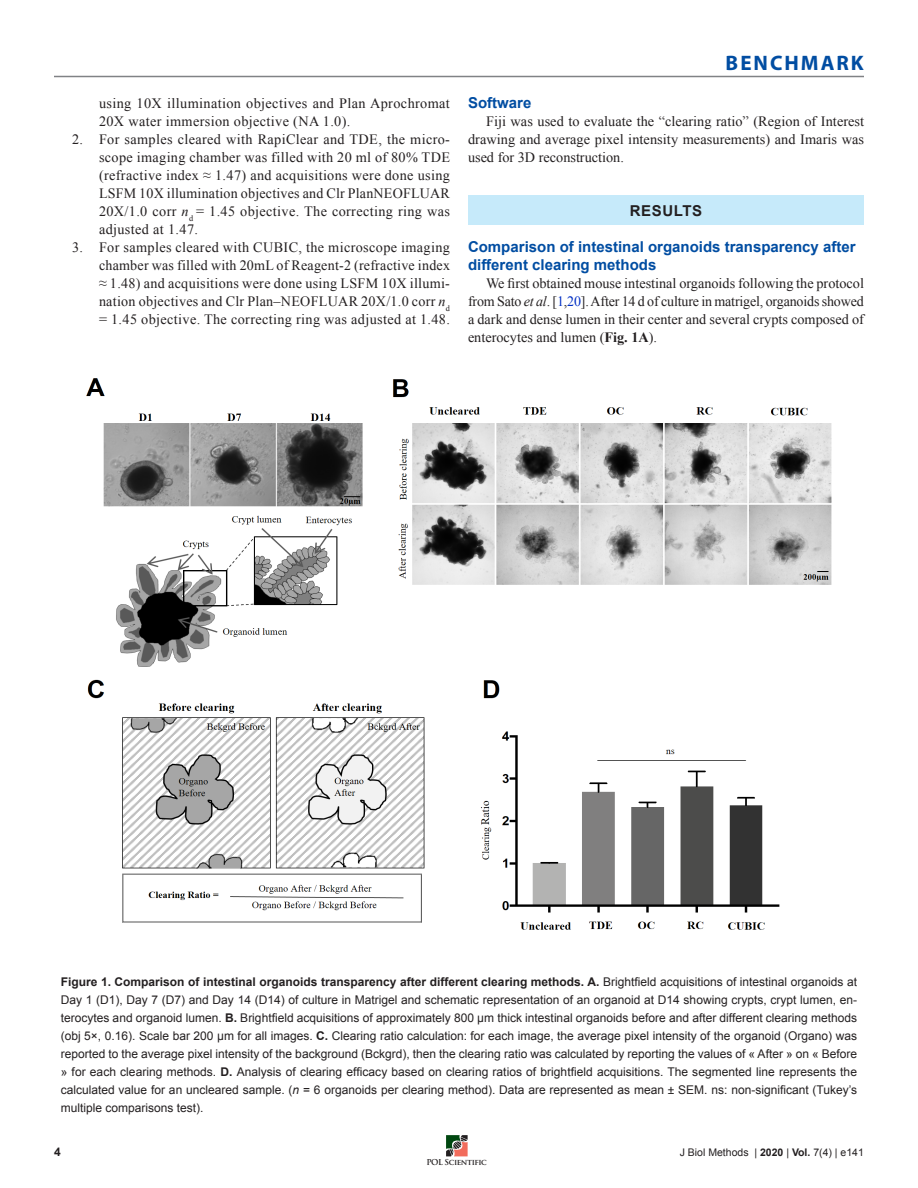
<style>
.page{position:relative;width:918px;height:1188px;background:#fff}
.page>*{position:absolute;margin:0;border:0;box-sizing:border-box;transform-origin:0 0}
.t1{font:700 21px "Myriad Pro";letter-spacing:.095em;color:#014da2}
.Subhead_Blue{font:700 15px/18px "Arial";color:#014da2}
.Section_Header{font:700 15px "Arial";letter-spacing:.04em;color:#231f20}
.Body{font:14.25px/18px "Times New Roman";letter-spacing:.025em;color:#231f20;text-align:justify}
.Figure_Legend_-_Span{font:12px/18px "Arial";color:#231f20;text-align:justify}
.t2{font:700 12px "Arial";color:#231f20}
.t3{font:10.5px "Arial";color:#231f20}
.t4{font:700 7.95px "Trajan Pro";letter-spacing:-.05em;color:#231f20}
.s1{font-style:italic}
.s2{color:#002fc4}
.s3{font-weight:700}
</style>
<div class="page">
<svg style="left:446px;top:1135px;width:22px;height:21px"></svg>
<hr style="left:54px;top:76px;width:810px;height:1px;background:#808285">
<div style="left:468px;top:195px;width:396px;height:30px;background:#c6eafa"></div>
<img style="left:86px;top:378px;width:746px;height:552px">
<p class="Body" style="left:99px;top:94px;width:352px">using 10X illumination objectives and Plan Aprochromat<br>20X water immersion objective (NA 1.0).</p>
<p class="Body" style="left:99px;top:130px;width:353px;text-indent:-27px">2. For samples cleared with RapiClear and TDE, the micro&shy;scope imaging chamber was filled with 20 ml of 80% TDE (refractive index ≈ 1.47) and acquisitions were done using LSFM 10X illumination objectives and Clr PlanNEOFLUAR 20X/1.0 corr <span class="s1">n</span><sub>d</sub> = 1.45 objective. The correcting ring was adjusted at 1.47.</p>
<p class="Body" style="left:99px;top:238px;width:353px;text-indent:-27px">3. For samples cleared with CUBIC, the microscope imaging chamber was filled with 20mL of Reagent-2 (refractive index ≈ 1.48) and acquisitions were done using LSFM 10X illumi&shy;nation objectives and Clr Plan–NEOFLUAR 20X/1.0 corr <span class="s1">n</span><sub>d </sub>= 1.45 objective. The correcting ring was adjusted at 1.48.</p>
<h1 class="t1" style="left:726px;top:49px;width:140px">BENCHMARK</h1>
<p class="Subhead_Blue" style="left:468px;top:94px;width:65px">Software</p>
<p class="Body" style="left:468px;top:112px;width:398px;text-indent:18px">Fiji was used to evaluate the “clearing ratio” (Region of Interest drawing and average pixel intensity measurements) and Imaris was used for 3D reconstruction.</p>
<p class="Section_Header" style="left:630px;top:201px;width:74px">RESULTS</p>
<p class="Subhead_Blue" style="left:468px;top:238px;width:389px">Comparison of intestinal organoids transparency after different clearing methods</p>
<p class="Body" style="left:468px;top:274px;width:398px;text-indent:18px">We first obtained mouse intestinal organoids following the protocol from Sato <span class="s1">et al</span>. [<span class="s2">1</span>,<span class="s2">20</span>]. After 14 d of culture in matrigel, organoids showed a dark and dense lumen in their center and several crypts composed of enterocytes and lumen (<span class="s3">Fig. 1A</span>).</p>
<p class="Figure_Legend_-_Span" style="left:61px;top:972px;width:798px"><span class="s3">Figure 1. Comparison of intestinal organoids transparency after different clearing methods. A.</span> Brightfield acquisitions of intestinal organoids at Day 1 (D1), Day 7 (D7) and Day 14 (D14) of culture in Matrigel and schematic representation of an organoid at D14 showing crypts, crypt lumen, en&shy;terocytes and organoid lumen. <span class="s3">B.</span> Brightfield acquisitions of approximately 800 µm thick intestinal organoids before and after different clearing methods (obj 5×, 0.16). Scale bar 200 µm for all images. <span class="s3">C.</span> Clearing ratio calculation: for each image, the average pixel intensity of the organoid (Organo) was reported to the average pixel intensity of the background (Bckgrd), then the clearing ratio was calculated by reporting the values of « After » on « Before » for each clearing methods. <span class="s3">D.</span> Analysis of clearing efficacy based on clearing ratios of brightfield acquisitions. The segmented line represents the calculated value for an uncleared sample. (<span class="s1">n</span> = 6 organoids per clearing method). Data are represented as mean ± SEM. ns: non-significant (Tukey’s multiple comparisons test).</p>
<p class="t2" style="left:54px;top:1144px;width:8px">4</p>
<p class="t3" style="left:680px;top:1145px;width:186px">J Biol Methods | <span class="s3">2020</span> | <span class="s3">Vol.</span> 7(4) | e141</p>
<p class="t4" style="left:427px;top:1158px;width:62px">POL Scientific</p>
</div>
